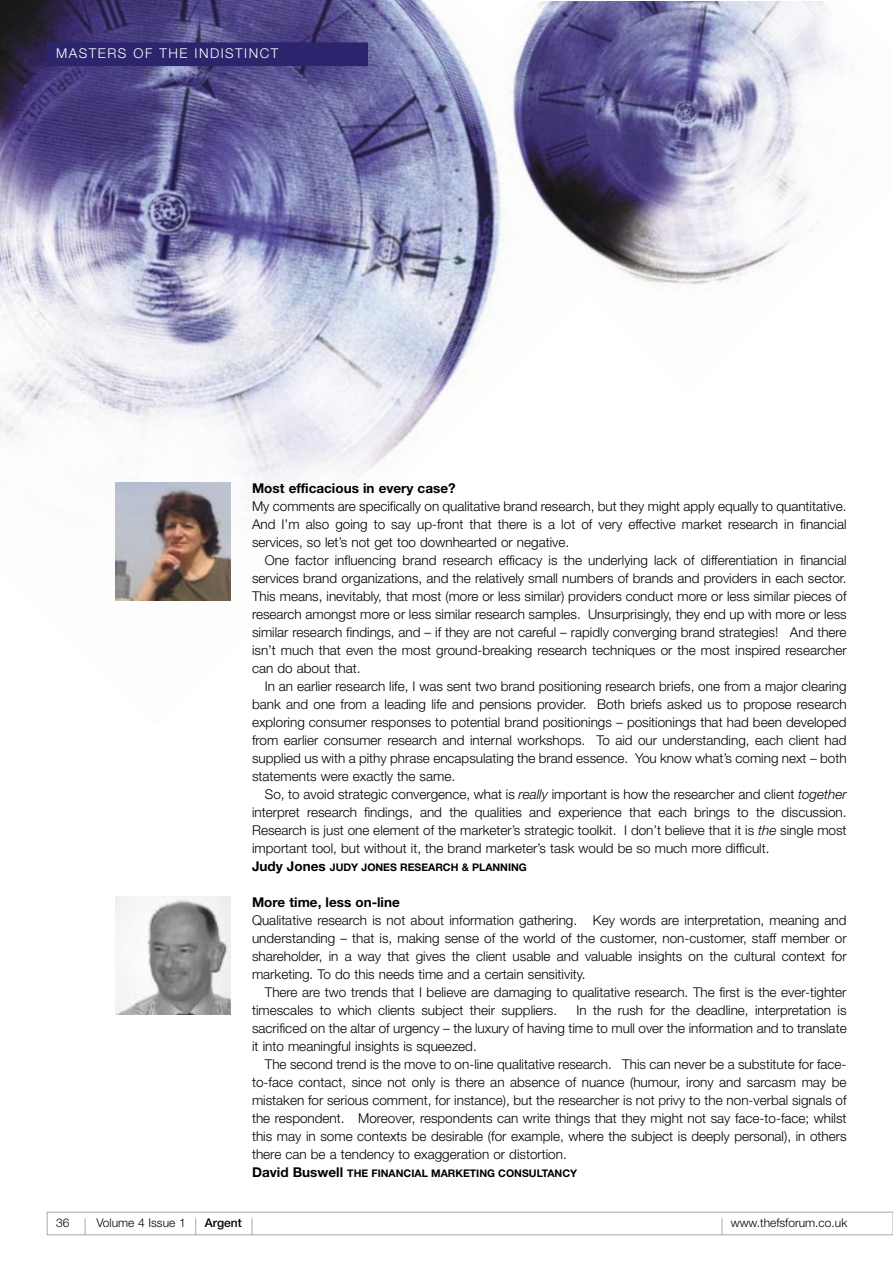
<style>
.page{position:relative;width:893px;height:1263px;background:#fff}
.page>*{position:absolute;margin:0;border:0;box-sizing:border-box;transform-origin:0 0}
.t1{font:300 13.5px/18px "Helvetica Neue";color:#000;text-align:justify}
.t2{font:700 13.5px "Helvetica Neue";color:#000}
.t3{font:300 13.5px "Helvetica Neue";letter-spacing:.11em;color:#fff}
.t4{font:300 12px "Helvetica Neue";color:#000}
.t5{font:500 12px "Helvetica Neue";color:#000}
.t6{font:700 10.5px "Helvetica Neue";color:#000}
.s1{font-style:italic}
.s2{font-size:13.5px}
</style>
<div class="page">
<img style="left:0;top:0;width:666px;height:500px">
<div style="left:47px;top:43px;width:320px;height:23px;background:#2a256d"></div>
<div style="left:47px;top:1212px;width:845px;height:23px;border:1px solid #9fadad"></div>
<svg style="left:195px;top:1218px;width:1px;height:17px"></svg>
<svg style="left:252px;top:1218px;width:1px;height:17px"></svg>
<svg style="left:85px;top:1218px;width:1px;height:17px"></svg>
<svg style="left:721px;top:1218px;width:1px;height:17px"></svg>
<img style="left:115px;top:482px;width:116px;height:119px">
<img style="left:115px;top:896px;width:116px;height:119px">
<img style="left:504px;top:2px;width:338px;height:389px">
<p class="t3" style="left:56px;top:48px;width:224px">MASTERS OF THE INDISTINCT</p>
<p class="t2" style="left:252px;top:483px;width:205px">Most efficacious in every case?</p>
<p class="t1" style="left:252px;top:498px;width:596px">My comments are specifically on qualitative brand research, but they might apply equally to quantitative.<br>And I’m also going to say up-front that there is a lot of very effective market research in financial services, so let’s not get too downhearted or negative.</p>
<p class="t1" style="left:252px;top:552px;width:596px;text-indent:13px">One factor influencing brand research efficacy is the underlying lack of differentiation in financial services brand organizations, and the relatively small numbers of brands and providers in each sector.<br>This means, inevitably, that most (more or less similar) providers conduct more or less similar pieces of research amongst more or less similar research samples. Unsurprisingly, they end up with more or less similar research findings, and – if they are not careful – rapidly converging brand strategies! And there isn’t much that even the most ground-breaking research techniques or the most inspired researcher can do about that.</p>
<p class="t1" style="left:252px;top:678px;width:596px;text-indent:13px">In an earlier research life, I was sent two brand positioning research briefs, one from a major clearing bank and one from a leading life and pensions provider. Both briefs asked us to propose research exploring consumer responses to potential brand positionings – positionings that had been developed from earlier consumer research and internal workshops. To aid our understanding, each client had supplied us with a pithy phrase encapsulating the brand essence. You know what’s coming next – both statements were exactly the same.</p>
<p class="t1" style="left:252px;top:786px;width:596px;text-indent:13px">So, to avoid strategic convergence, what is <span class="s1">really</span> important is how the researcher and client <span class="s1">together </span>interpret research findings, and the qualities and experience that each brings to the discussion.<br>Research is just one element of the marketer’s strategic toolkit. I don’t believe that it is <span class="s1">the</span> single most important tool, but without it, the brand marketer’s task would be so much more difficult.</p>
<p class="t6" style="left:252px;top:863px;width:276px"><span class="s2">Judy Jones</span> JUDY JONES RESEARCH &amp; PLANNING</p>
<p class="t2" style="left:252px;top:897px;width:149px">More time, less on-line</p>
<p class="t1" style="left:252px;top:912px;width:596px">Qualitative research is not about information gathering. Key words are interpretation, meaning and understanding – that is, making sense of the world of the customer, non-customer, staff member or shareholder, in a way that gives the client usable and valuable insights on the cultural context for marketing. To do this needs time and a certain sensitivity.</p>
<p class="t1" style="left:252px;top:984px;width:596px;text-indent:13px">There are two trends that I believe are damaging to qualitative research. The first is the ever-tighter timescales to which clients subject their suppliers.</p>
<p class="t1" style="left:252px;top:1002px;width:596px;text-indent:324px">In the rush for the deadline, interpretation is sacrificed on the altar of urgency – the luxury of having time to mull over the information and to translate it into meaningful insights is squeezed.</p>
<p class="t1" style="left:252px;top:1056px;width:596px;text-indent:13px">The second trend is the move to on-line qualitative research. This can never be a substitute for face&shy;to-face contact, since not only is there an absence of nuance (humour, irony and sarcasm may be mistaken for serious comment, for instance), but the researcher is not privy to the non-verbal signals of the respondent. Moreover, respondents can write things that they might not say face-to-face; whilst this may in some contexts be desirable (for example, where the subject is deeply personal), in others there can be a tendency to exaggeration or distortion.</p>
<p class="t6" style="left:252px;top:1169px;width:326px"><span class="s2">David Buswell</span> THE FINANCIAL MARKETING CONSULTANCY</p>
<p class="t4" style="left:56px;top:1218px;width:15px">36</p>
<p class="t4" style="left:96px;top:1218px;width:91px">Volume 4 Issue 1</p>
<p class="t5" style="left:205px;top:1218px;width:38px">Argent</p>
<p class="t4" style="left:730px;top:1218px;width:118px">www.thefsforum.co.uk</p>
</div>
